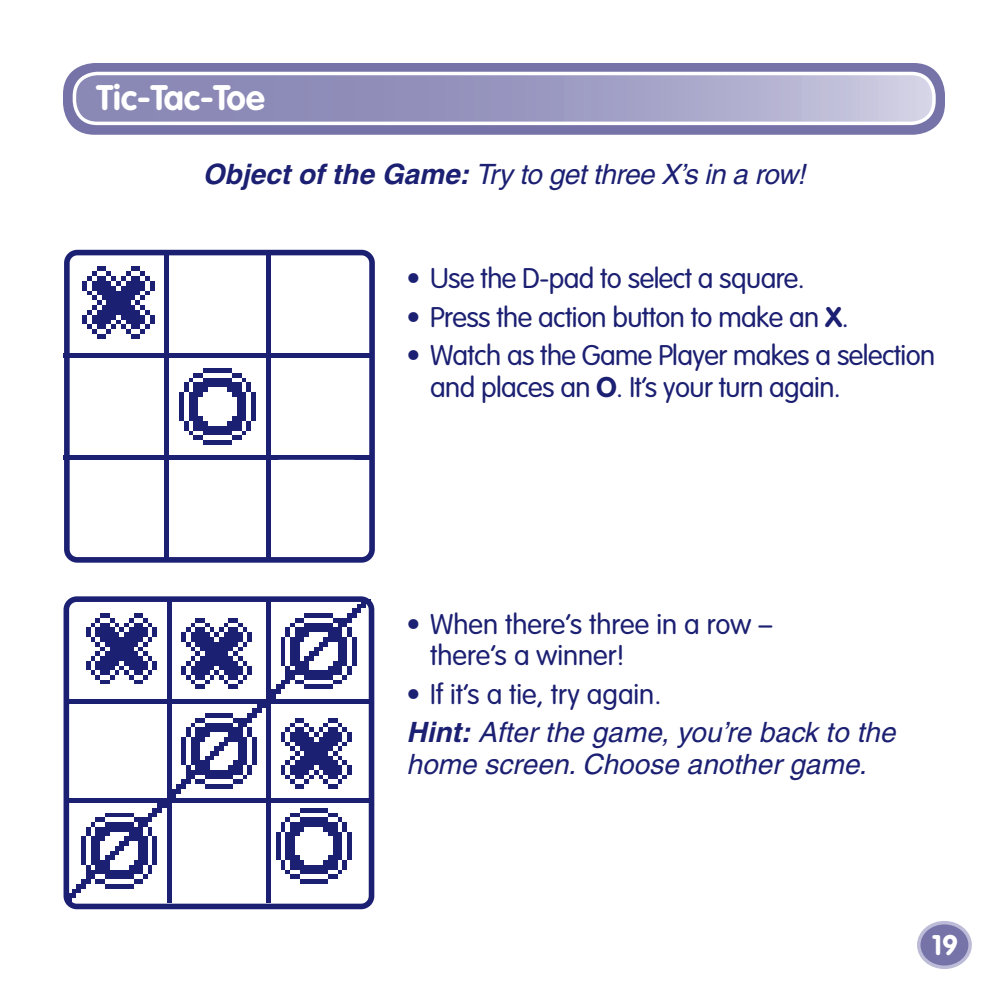
<style>
.page{position:relative;width:1008px;height:1008px;background:#fff}
.page>*{position:absolute;margin:0;border:0;box-sizing:border-box;transform-origin:0 0}
.t1{font:700 35px "VAG Rounded";color:#fff}
.Bullet{font:300 28px/31.5px "VAG Rounded";letter-spacing:-.02em;color:#1c2072}
.Body{font:italic 28px/31.5px "Helvetica";color:#1c2072}
.Bullet-2{font:300 28px/31.5px "VAG Rounded";color:#1c2072}
.Body-2{font:italic 28px "Helvetica";letter-spacing:-.02em;color:#1c2072}
.t2{font:700 28px "VAG Rounded";color:#fff}
.s1{font-weight:700}
</style>
<div class="page">
<div style="left:63px;top:63px;width:882px;height:72px;background:#7673a8;border-radius:32px"></div>
<svg style="left:74px;top:74px;width:860px;height:49px"></svg>
<div style="left:73px;top:72px;width:863px;height:53px;border:4px solid #fff;border-radius:23px"></div>
<div style="left:64px;top:250px;width:311px;height:313px;border:6px solid #1c2072;border-radius:10px"></div>
<img style="left:63px;top:253px;width:308px;height:308px">
<div style="left:177px;top:265px;width:81px;height:81px;background:#fff;border-radius:6px"></div>
<div style="left:174px;top:262px;width:87px;height:87px;border:6px solid #fff;border-radius:6px"></div>
<div style="left:274px;top:463px;width:85px;height:86px;background:#fff;border-radius:6px"></div>
<div style="left:271px;top:460px;width:91px;height:91px;border:6px solid #fff;border-radius:6px"></div>
<div style="left:64px;top:596px;width:310px;height:313px;border:6px solid #1c2072;border-radius:10px"></div>
<img style="left:68px;top:600px;width:303px;height:303px">
<div style="left:919px;top:923px;width:51px;height:44px;background:#7673a8;border-radius:50%"></div>
<div style="left:917px;top:921px;width:55px;height:48px;border:4px solid #bdbcd8;border-radius:50%"></div>
<p class="t1" style="left:96px;top:78px;width:170px">Tic-Tac-Toe</p>
<p class="Body-2" style="left:203px;top:158px;width:604px"><span class="s1">Object of the Game:</span> Try to get three X’s in a row!</p>
<p class="Bullet" style="left:406px;top:263px;width:400px">• Use the D-pad to select a square.</p>
<p class="Bullet" style="left:406px;top:301px;width:444px">• Press the action button to make an <span class="s1">X</span>.</p>
<p class="Bullet" style="left:430px;top:340px;width:507px;text-indent:-24px">• Watch as the Game Player makes a selection and places an <span class="s1">O</span>. It’s your turn again.</p>
<p class="Bullet-2" style="left:430px;top:608px;width:344px;text-indent:-24px">• When there’s three in a row – there’s a winner!</p>
<p class="Bullet-2" style="left:406px;top:678px;width:256px">• If it’s a tie, try again.</p>
<p class="Body" style="left:406px;top:717px;width:490px"><span class="s1">Hint:</span> After the game, you’re back to the home screen. Choose another game.</p>
<p class="t2" style="left:932px;top:929px;width:14px">19</p>
</div>
